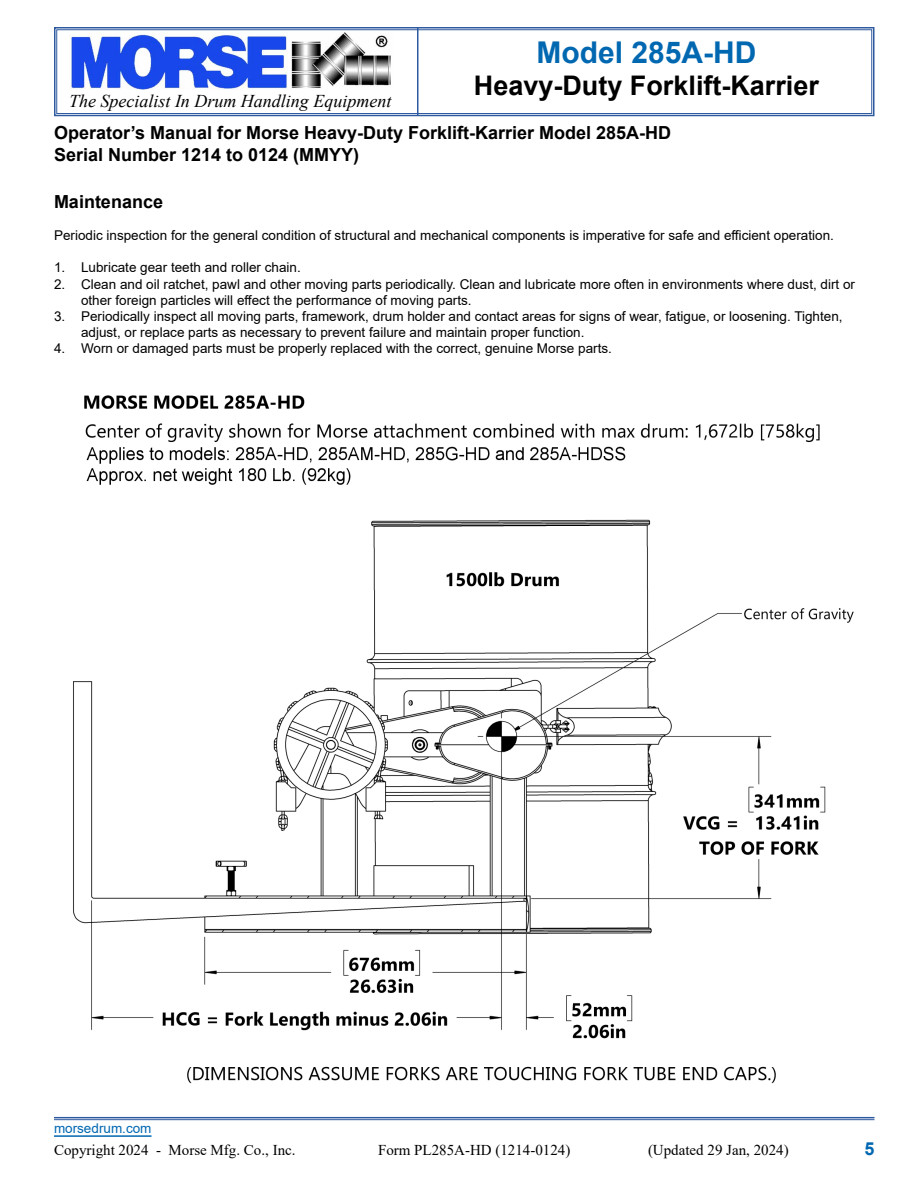
<style>
.page{position:relative;width:918px;height:1188px;background:#fff}
.page>*{position:absolute;margin:0;border:0;box-sizing:border-box;transform-origin:0 0}
.t1{font:700 30px "Arial";color:#0067b1}
.t2{font:700 27px "Arial";color:#000}
.t3{font:700 18px/21.6px "Arial";color:#000}
.t4{font:italic 18px "Times New Roman";color:#000}
.t5{font:700 18px "Arial";color:#0067b1}
.t6{font:15px "Times New Roman";color:#000}
.t7{font:13.5px/16.2px "Arial";color:#000}
.t8{font:13.5px "Arial";color:#0067b1}
</style>
<div class="page">
<svg style="left:54px;top:27px;width:821px;height:90px"></svg>
<div style="left:56px;top:29px;width:816px;height:85px;border:1px solid #2f5a9f"></div>
<hr style="left:417px;top:28px;width:1px;height:88px;background:#2f5a9f">
<hr style="left:54px;top:1135px;width:98px;height:2px;background:#0067b1">
<hr style="left:54px;top:1117px;width:820px;height:1px;background:#2f5a9f">
<hr style="left:54px;top:1119px;width:820px;height:1px;background:#2f5a9f">
<img style="left:73px;top:395px;width:781px;height:689px">
<h1 class="t1" style="left:536px;top:31px;width:222px">Model 285A-HD</h1>
<h2 class="t2" style="left:474px;top:67px;width:347px">Heavy-Duty Forklift-Karrier</h2>
<h3 class="t3" style="left:54px;top:122px;width:619px">Operator’s Manual for Morse Heavy-Duty Forklift-Karrier Model 285A-HD<br>Serial Number 1214 to 0124 (MMYY)</h3>
<h3 class="t4" style="left:69px;top:89px;width:324px">The Specialist In Drum Handling Equipment</h3>
<h3 class="t3" style="left:54px;top:191px;width:111px">Maintenance</h3>
<p class="t7" style="left:54px;top:227px;width:782px">Periodic inspection for the general condition of structural and mechanical components is imperative for safe and efficient operation.</p>
<p class="t7" style="left:54px;top:259px;width:248px">1. Lubricate gear teeth and roller chain.</p>
<p class="t7" style="left:81px;top:276px;width:776px;text-indent:-27px">2. Clean and oil ratchet, pawl and other moving parts periodically. Clean and lubricate more often in environments where dust, dirt or other foreign particles will effect the performance of moving parts.</p>
<p class="t7" style="left:81px;top:308px;width:763px;text-indent:-27px">3. Periodically inspect all moving parts, framework, drum holder and contact areas for signs of wear, fatigue, or loosening. Tighten, adjust, or replace parts as necessary to prevent failure and maintain proper function.</p>
<p class="t7" style="left:54px;top:340px;width:559px">4. Worn or damaged parts must be properly replaced with the correct, genuine Morse parts.</p>
<p class="t8" style="left:54px;top:1119px;width:99px">morsedrum.com</p>
<p class="t6" style="left:54px;top:1139px;width:243px">Copyright 2024 - Morse Mfg. Co., Inc.</p>
<p class="t6" style="left:378px;top:1139px;width:194px">Form PL285A-HD (1214-0124)</p>
<p class="t6" style="left:648px;top:1139px;width:142px">(Updated 29 Jan, 2024)</p>
<h3 class="t5" style="left:864px;top:1136px;width:12px">5</h3>
</div>
